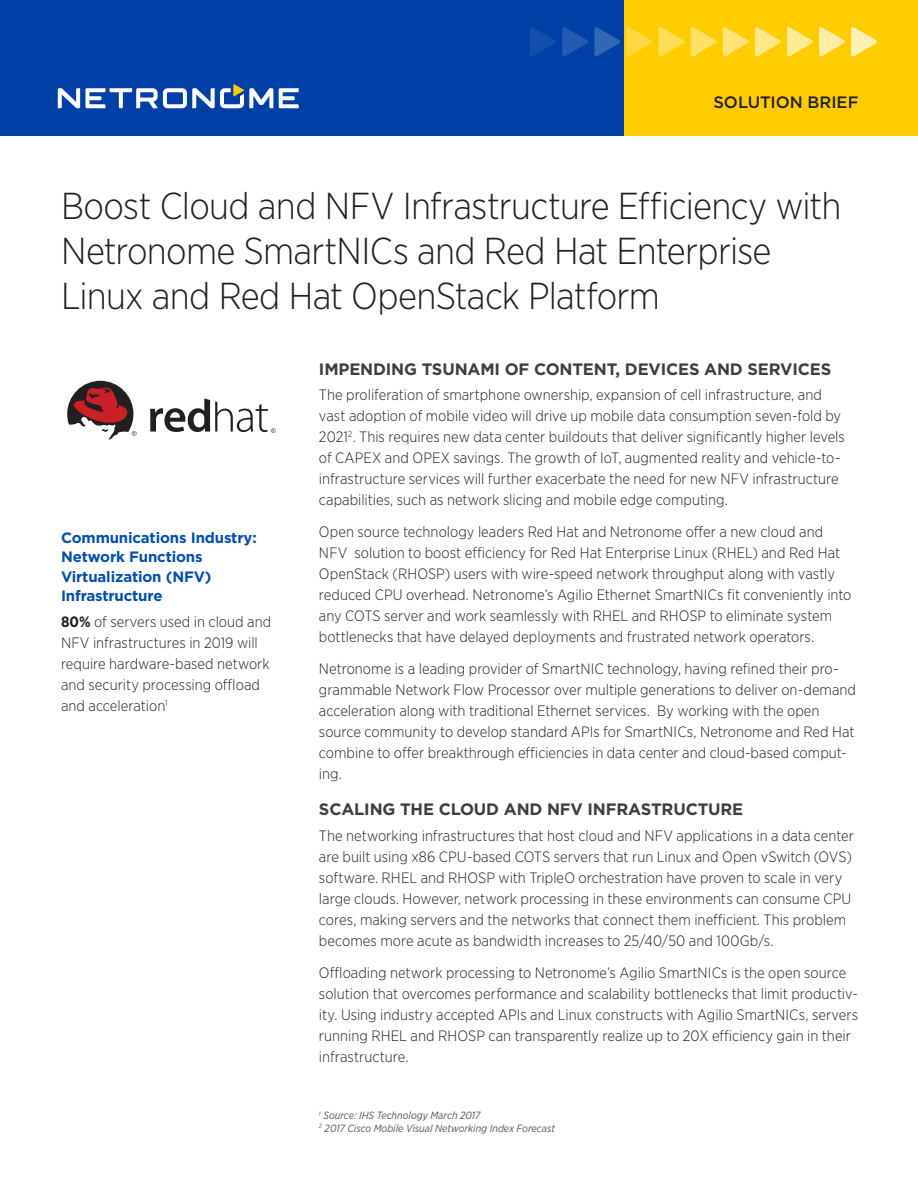
<style>
.page{position:relative;width:918px;height:1188px;background:#fff}
.page>*{position:absolute;margin:0;border:0;box-sizing:border-box;transform-origin:0 0}
._01_Title{font:300 37.5px/45px "Gotham Narrow";letter-spacing:-.02em;color:#231f20}
._02_Body_Subhead{font:700 16.5px "Gotham";letter-spacing:-.01em;color:#3e3e3f}
.t1{font:500 16.5px "Gotham";color:#231f20}
._02_Body_Text{font:300 15px/21px "Gotham Narrow";color:#231f20}
._02_Body_Subhead-2{font:700 15px/19.5px "Gotham";letter-spacing:-.01em;color:#004faf}
._05_Table_Footnote{font:italic 10.5px "Gotham Narrow";color:#57585a}
.s1{font-weight:700}
</style>
<div class="page">
<div style="left:0;top:0;width:624px;height:136px;background:#0040a6"></div>
<div style="left:624px;top:0;width:294px;height:136px;background:#fc0"></div>
<svg style="left:851px;top:27px;width:26px;height:29px"></svg>
<svg style="left:819px;top:27px;width:26px;height:29px"></svg>
<svg style="left:787px;top:27px;width:26px;height:29px"></svg>
<svg style="left:755px;top:27px;width:26px;height:29px"></svg>
<svg style="left:723px;top:27px;width:26px;height:29px"></svg>
<svg style="left:691px;top:27px;width:26px;height:29px"></svg>
<svg style="left:659px;top:27px;width:25px;height:29px"></svg>
<svg style="left:627px;top:27px;width:25px;height:29px"></svg>
<svg style="left:594px;top:27px;width:26px;height:29px"></svg>
<svg style="left:562px;top:27px;width:26px;height:29px"></svg>
<svg style="left:530px;top:27px;width:25px;height:29px"></svg>
<svg style="left:279px;top:88px;width:20px;height:20px"></svg>
<svg style="left:58px;top:84px;width:215px;height:24px"></svg>
<svg style="left:150px;top:398px;width:126px;height:35px"></svg>
<svg style="left:67px;top:381px;width:69px;height:59px"></svg>
<p class="t1" style="left:714px;top:92px;width:147px">SOLUTION BRIEF</p>
<p class="_01_Title" style="left:61px;top:182px;width:782px">Boost Cloud and NFV Infrastructure Efficiency with<br>Netronome SmartNICs and Red Hat Enterprise<br>Linux and Red Hat OpenStack Platform</p>
<p class="_02_Body_Subhead-2" style="left:61px;top:528px;width:197px">Communications Industry:<br>Network Functions<br>Virtualization (NFV)<br>Infrastructure</p>
<p class="_02_Body_Text" style="left:61px;top:611px;width:212px"><span class="s1">80%</span> of servers used in cloud and<br>NFV infrastructures in 2019 will require hardware-based network and security processing offload and acceleration<sup>1</sup></p>
<p class="_02_Body_Subhead" style="left:319px;top:358px;width:514px">IMPENDING TSUNAMI OF CONTENT, DEVICES AND SERVICES</p>
<p class="_02_Body_Text" style="left:319px;top:384px;width:527px">The proliferation of smartphone ownership, expansion of cell infrastructure, and vast adoption of mobile video will drive up mobile data consumption seven-fold by 2021<sup>2</sup>. This requires new data center buildouts that deliver significantly higher levels of CAPEX and OPEX savings. The growth of IoT, augmented reality and vehicle-to&shy;infrastructure services will further exacerbate the need for new NFV infrastructure capabilities, such as network slicing and mobile edge computing.</p>
<p class="_02_Body_Text" style="left:319px;top:521px;width:534px">Open source technology leaders Red Hat and Netronome offer a new cloud and NFV solution to boost efficiency for Red Hat Enterprise Linux (RHEL) and Red Hat OpenStack (RHOSP) users with wire-speed network throughput along with vastly reduced CPU overhead. Netronome’s Agilio Ethernet SmartNICs fit conveniently into any COTS server and work seamlessly with RHEL and RHOSP to eliminate system bottlenecks that have delayed deployments and frustrated network operators.</p>
<p class="_02_Body_Text" style="left:319px;top:658px;width:539px">Netronome is a leading provider of SmartNIC technology, having refined their pro&shy;grammable Network Flow Processor over multiple generations to deliver on-demand acceleration along with traditional Ethernet services. By working with the open source community to develop standard APIs for SmartNICs, Netronome and Red Hat combine to offer breakthrough efficiencies in data center and cloud-based comput&shy;ing.</p>
<p class="_02_Body_Subhead" style="left:319px;top:798px;width:426px">SCALING THE CLOUD AND NFV INFRASTRUCTURE</p>
<p class="_02_Body_Text" style="left:319px;top:825px;width:537px">The networking infrastructures that host cloud and NFV applications in a data center are built using x86 CPU-based COTS servers that run Linux and Open vSwitch (OVS) software. RHEL and RHOSP with TripleO orchestration have proven to scale in very large clouds. However, network processing in these environments can consume CPU cores, making servers and the networks that connect them inefficient. This problem becomes more acute as bandwidth increases to 25/40/50 and 100Gb/s.</p>
<p class="_02_Body_Text" style="left:319px;top:962px;width:541px">Offloading network processing to Netronome’s Agilio SmartNICs is the open source solution that overcomes performance and scalability bottlenecks that limit productiv&shy;ity. Using industry accepted APIs and Linux constructs with Agilio SmartNICs, servers running RHEL and RHOSP can transparently realize up to 20X efficiency gain in their infrastructure.</p>
<p class="_05_Table_Footnote" style="left:319px;top:1109px;width:163px"><sup>1</sup> Source: IHS Technology March 2017</p>
<p class="_05_Table_Footnote" style="left:319px;top:1122px;width:238px"><sup>2</sup> 2017 Cisco Mobile Visual Networking Index Forecast</p>
</div>
